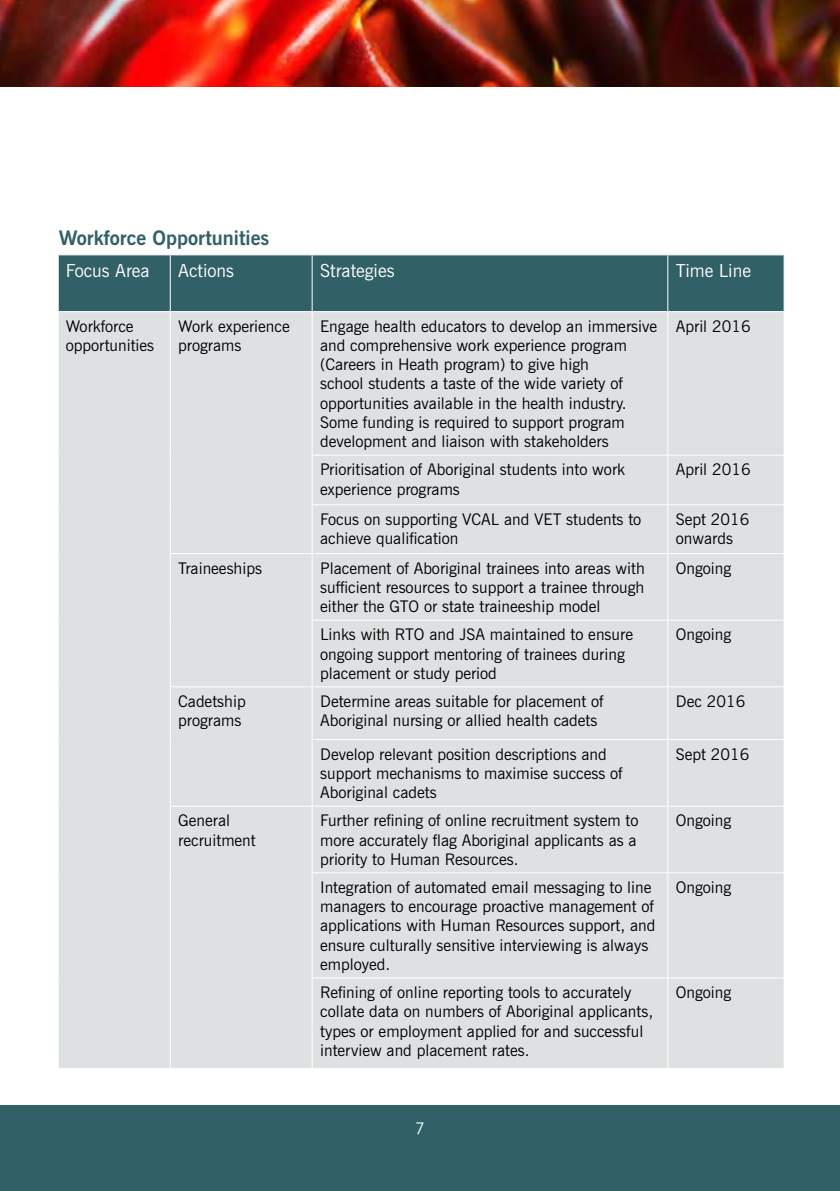
<style>
.page{position:relative;width:840px;height:1191px;background:#fff}
.page>*{position:absolute;margin:0;border:0;box-sizing:border-box;transform-origin:0 0}
.t1{font:700 20px "News Gothic BT";color:#316066}
.t2{font:18px "News Gothic BT";color:#fff}
.t3{font:16px/19.2px "News Gothic BT";color:#000}
.t4{font:16px "News Gothic BT";color:#fff}
</style>
<div class="page">
<div style="left:0;top:1106px;width:839px;height:85px;background:#316066"></div>
<div style="left:59px;top:255px;width:724px;height:56px;background:#316066"></div>
<div style="left:59px;top:312px;width:724px;height:755px;background:#dee1e2"></div>
<hr style="left:170px;top:255px;width:1px;height:56px;background:#fff">
<hr style="left:311px;top:255px;width:1px;height:56px;background:#fff">
<hr style="left:667px;top:255px;width:1px;height:56px;background:#fff">
<hr style="left:170px;top:312px;width:1px;height:143px;background:#fff">
<hr style="left:170px;top:455px;width:1px;height:50px;background:#fff">
<hr style="left:170px;top:505px;width:1px;height:48px;background:#fff">
<hr style="left:311px;top:312px;width:1px;height:142px;background:#fff">
<hr style="left:667px;top:312px;width:1px;height:142px;background:#fff">
<hr style="left:311px;top:454px;width:356px;height:1px;background:#fff">
<hr style="left:311px;top:455px;width:1px;height:49px;background:#fff">
<hr style="left:667px;top:454px;width:117px;height:1px;background:#fff">
<hr style="left:667px;top:455px;width:1px;height:49px;background:#fff">
<hr style="left:311px;top:504px;width:356px;height:1px;background:#fff">
<hr style="left:311px;top:505px;width:1px;height:48px;background:#fff">
<hr style="left:667px;top:504px;width:117px;height:1px;background:#fff">
<hr style="left:667px;top:505px;width:1px;height:48px;background:#fff">
<hr style="left:170px;top:554px;width:1px;height:66px;background:#fff">
<hr style="left:311px;top:554px;width:1px;height:65px;background:#fff">
<hr style="left:667px;top:554px;width:1px;height:65px;background:#fff">
<hr style="left:170px;top:620px;width:1px;height:66px;background:#fff">
<hr style="left:311px;top:620px;width:1px;height:66px;background:#fff">
<hr style="left:667px;top:620px;width:1px;height:66px;background:#fff">
<hr style="left:170px;top:687px;width:1px;height:52px;background:#fff">
<hr style="left:311px;top:687px;width:1px;height:52px;background:#fff">
<hr style="left:667px;top:687px;width:1px;height:52px;background:#fff">
<hr style="left:170px;top:739px;width:1px;height:66px;background:#fff">
<hr style="left:311px;top:740px;width:1px;height:65px;background:#fff">
<hr style="left:667px;top:740px;width:1px;height:65px;background:#fff">
<hr style="left:170px;top:806px;width:1px;height:67px;background:#fff">
<hr style="left:311px;top:806px;width:1px;height:66px;background:#fff">
<hr style="left:667px;top:806px;width:1px;height:66px;background:#fff">
<hr style="left:170px;top:873px;width:1px;height:105px;background:#fff">
<hr style="left:311px;top:873px;width:1px;height:104px;background:#fff">
<hr style="left:667px;top:873px;width:1px;height:104px;background:#fff">
<hr style="left:170px;top:978px;width:1px;height:89px;background:#fff">
<hr style="left:311px;top:978px;width:1px;height:89px;background:#fff">
<hr style="left:667px;top:978px;width:1px;height:89px;background:#fff">
<hr style="left:170px;top:553px;width:142px;height:1px;background:#fff">
<hr style="left:170px;top:686px;width:142px;height:1px;background:#fff">
<hr style="left:170px;top:805px;width:142px;height:1px;background:#fff">
<hr style="left:312px;top:553px;width:355px;height:1px;background:#fff">
<hr style="left:667px;top:553px;width:117px;height:1px;background:#fff">
<hr style="left:311px;top:619px;width:356px;height:1px;background:#fff">
<hr style="left:667px;top:619px;width:117px;height:1px;background:#fff">
<hr style="left:312px;top:686px;width:355px;height:1px;background:#fff">
<hr style="left:667px;top:686px;width:117px;height:1px;background:#fff">
<hr style="left:311px;top:739px;width:356px;height:1px;background:#fff">
<hr style="left:667px;top:739px;width:117px;height:1px;background:#fff">
<hr style="left:312px;top:805px;width:355px;height:1px;background:#fff">
<hr style="left:667px;top:805px;width:117px;height:1px;background:#fff">
<hr style="left:311px;top:872px;width:356px;height:1px;background:#fff">
<hr style="left:667px;top:872px;width:117px;height:1px;background:#fff">
<hr style="left:311px;top:977px;width:356px;height:1px;background:#fff">
<hr style="left:667px;top:977px;width:117px;height:1px;background:#fff">
<img style="left:0;top:0;width:839px;height:86px">
<p class="t1" style="left:59px;top:226px;width:212px">Workforce Opportunities</p>
<p class="t2" style="left:66px;top:259px;width:85px">Focus Area</p>
<p class="t2" style="left:178px;top:259px;width:57px">Actions</p>
<p class="t2" style="left:320px;top:259px;width:76px">Strategies</p>
<p class="t2" style="left:675px;top:259px;width:77px">Time Line</p>
<p class="t3" style="left:66px;top:316px;width:90px">Workforce opportunities</p>
<p class="t3" style="left:178px;top:316px;width:113px">Work experience programs</p>
<p class="t3" style="left:320px;top:316px;width:338px">Engage health educators to develop an immersive and comprehensive work experience program (Careers in Heath program) to give high<br>school students a taste of the wide variety of opportunities available in the health industry.<br>Some funding is required to support program development and liaison with stakeholders</p>
<p class="t3" style="left:675px;top:316px;width:76px">April 2016</p>
<p class="t3" style="left:320px;top:460px;width:306px">Prioritisation of Aboriginal students into work experience programs</p>
<p class="t3" style="left:675px;top:460px;width:76px">April 2016</p>
<p class="t3" style="left:320px;top:509px;width:322px">Focus on supporting VCAL and VET students to achieve qualification</p>
<p class="t3" style="left:675px;top:509px;width:75px">Sept 2016 onwards</p>
<p class="t3" style="left:178px;top:558px;width:85px">Traineeships</p>
<p class="t3" style="left:320px;top:558px;width:326px;text-align:justify">Placement of Aboriginal trainees into areas with sufficient resources to support a trainee through either the GTO or state traineeship model</p>
<p class="t3" style="left:675px;top:558px;width:57px">Ongoing</p>
<p class="t3" style="left:320px;top:625px;width:314px">Links with RTO and JSA maintained to ensure ongoing support mentoring of trainees during placement or study period</p>
<p class="t3" style="left:675px;top:625px;width:57px">Ongoing</p>
<p class="t3" style="left:178px;top:691px;width:69px">Cadetship programs</p>
<p class="t3" style="left:320px;top:691px;width:285px">Determine areas suitable for placement of<br>Aboriginal nursing or allied health cadets</p>
<p class="t3" style="left:675px;top:691px;width:71px">Dec 2016</p>
<p class="t3" style="left:320px;top:744px;width:304px">Develop relevant position descriptions and support mechanisms to maximise success of<br>Aboriginal cadets</p>
<p class="t3" style="left:675px;top:744px;width:75px">Sept 2016</p>
<p class="t3" style="left:178px;top:811px;width:79px">General recruitment</p>
<p class="t3" style="left:320px;top:811px;width:320px">Further refining of online recruitment system to more accurately flag Aboriginal applicants as a priority to Human Resources.</p>
<p class="t3" style="left:675px;top:811px;width:57px">Ongoing</p>
<p class="t3" style="left:320px;top:877px;width:336px">Integration of automated email messaging to line managers to encourage proactive management of applications with Human Resources support, and ensure culturally sensitive interviewing is always employed.</p>
<p class="t3" style="left:675px;top:877px;width:57px">Ongoing</p>
<p class="t3" style="left:320px;top:982px;width:334px">Refining of online reporting tools to accurately collate data on numbers of Aboriginal applicants, types or employment applied for and successful interview and placement rates.</p>
<p class="t3" style="left:675px;top:982px;width:57px">Ongoing</p>
<p class="t4" style="left:415px;top:1118px;width:11px">7</p>
</div>
